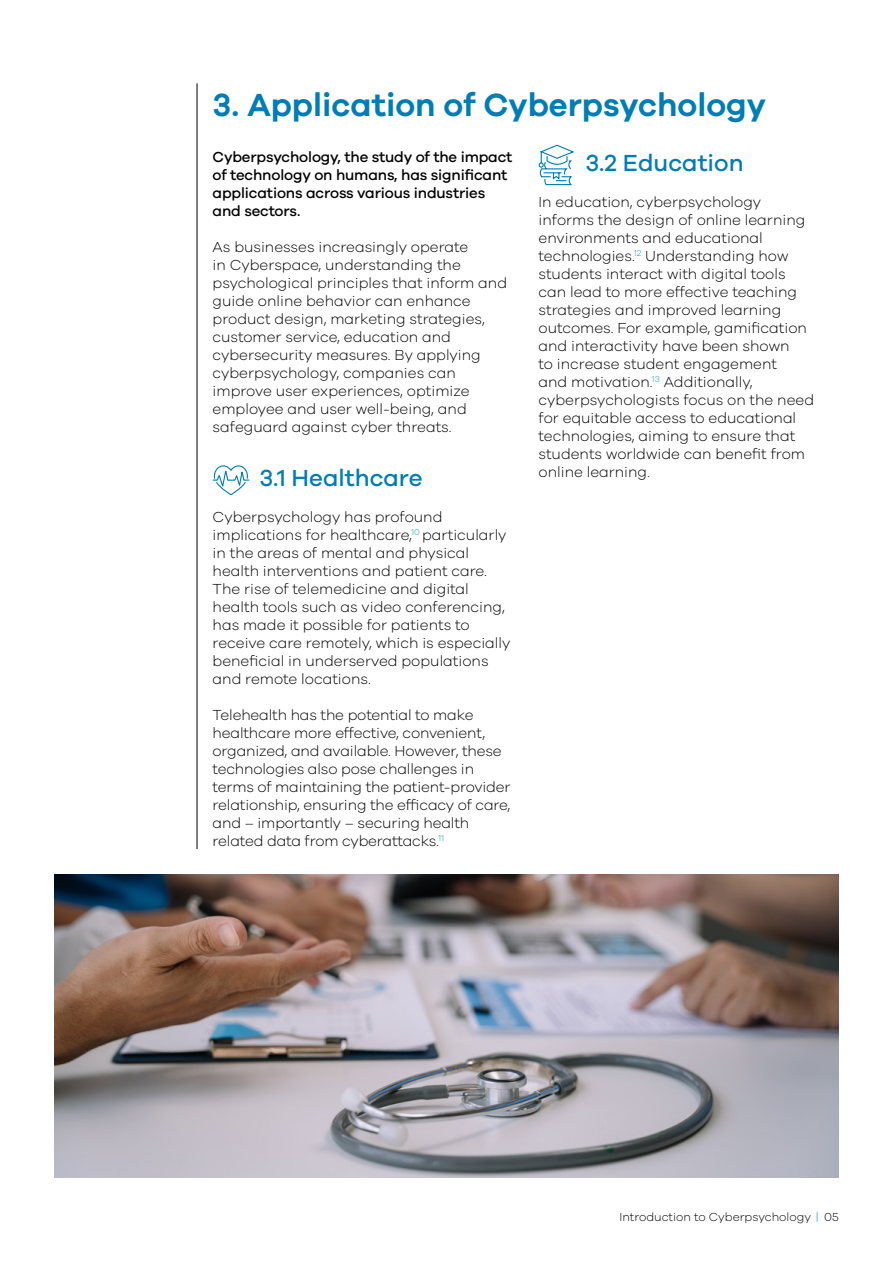
<style>
.page{position:relative;width:893px;height:1263px;background:#fff}
.page>*{position:absolute;margin:0;border:0;box-sizing:border-box;transform-origin:0 0}
.t1{font:600 33px "Galano Grotesque";color:#007db5}
.t2{font:500 24px "Galano Grotesque";color:#007db5}
.t3{font:300 15px/18px "Galano Grotesque";color:#000}
.t4{font:500 15px/18px "Galano Grotesque";letter-spacing:-.01em;color:#000}
.t5{font:300 12px "Galano Grotesque";color:#000}
.t6{font:300 8.7px "Galano Grotesque";color:#0096c7}
.s1{font-size:15px;color:#000}
.s2{color:#0096c7}
</style>
<div class="page">
<hr style="left:197px;top:83px;width:1px;height:766px;background:#000">
<svg style="left:212px;top:465px;width:38px;height:31px"></svg>
<img style="left:54px;top:874px;width:785px;height:304px">
<svg style="left:538px;top:144px;width:36px;height:42px"></svg>
<h1 class="t1" style="left:213px;top:85px;width:555px">3. Application of Cyberpsychology</h1>
<p class="t4" style="left:213px;top:147px;width:301px">Cyberpsychology, the study of the impact of technology on humans, has significant applications across various industries and sectors.</p>
<p class="t3" style="left:213px;top:237px;width:296px">As businesses increasingly operate<br>in Cyberspace, understanding the psychological principles that inform and guide online behavior can enhance product design, marketing strategies, customer service, education and cybersecurity measures. By applying cyberpsychology, companies can improve user experiences, optimize employee and user well-being, and safeguard against cyber threats.</p>
<h2 class="t2" style="left:585px;top:148px;width:160px">3.2 Education</h2>
<p class="t3" style="left:539px;top:192px;width:224px">In education, cyberpsychology</p>
<p class="t3" style="left:539px;top:210px;width:268px">informs the design of online learning</p>
<p class="t3" style="left:539px;top:228px;width:226px">environments and educational</p>
<p class="t3" style="left:645px;top:246px;width:145px">Understanding how</p>
<p class="t6" style="left:632px;top:248px;width:11px"><span class="s1">.</span>12</p>
<p class="t3" style="left:539px;top:246px;width:95px">technologies</p>
<p class="t3" style="left:539px;top:264px;width:249px">students interact with digital tools</p>
<p class="t3" style="left:539px;top:282px;width:260px">can lead to more effective teaching</p>
<p class="t3" style="left:539px;top:300px;width:244px">strategies and improved learning</p>
<p class="t3" style="left:539px;top:318px;width:270px">outcomes. For example, gamification</p>
<p class="t3" style="left:539px;top:336px;width:252px">and interactivity have been shown</p>
<p class="t3" style="left:539px;top:354px;width:240px">to increase student engagement</p>
<p class="t3" style="left:664px;top:372px;width:90px">Additionally,</p>
<p class="t6" style="left:650px;top:374px;width:12px"><span class="s1">.</span>13</p>
<p class="t3" style="left:539px;top:372px;width:277px">and motivation<br>cyberpsychologists focus on the need for equitable access to educational technologies, aiming to ensure that students worldwide can benefit from online learning.</p>
<h2 class="t2" style="left:259px;top:464px;width:165px">3.1 Healthcare</h2>
<p class="t3" style="left:422px;top:507px;width:86px;text-indent:-210px">Cyberpsychology has profound particularly</p>
<p class="t3" style="left:213px;top:525px;width:299px">implications for healthcare<br>in the areas of mental and physical health interventions and patient care.<br>The rise of telemedicine and digital health tools such as video conferencing, has made it possible for patients to receive care remotely, which is especially beneficial in underserved populations and remote locations.</p>
<p class="t3" style="left:213px;top:705px;width:299px">Telehealth has the potential to make healthcare more effective, convenient, organized, and available. However, these technologies also pose challenges in terms of maintaining the patient-provider relationship, ensuring the efficacy of care, and – importantly – securing health</p>
<p class="t6" style="left:436px;top:833px;width:9px"><span class="s1">.</span>11</p>
<p class="t6" style="left:409px;top:527px;width:12px"><span class="s1">,</span>10</p>
<p class="t3" style="left:213px;top:831px;width:225px">related data from cyberattacks</p>
<p class="t5" style="left:619px;top:1210px;width:201px">Introduction to Cyberpsychology <span class="s2">|</span></p>
<p class="t5" style="left:824px;top:1210px;width:16px">05</p>
</div>
